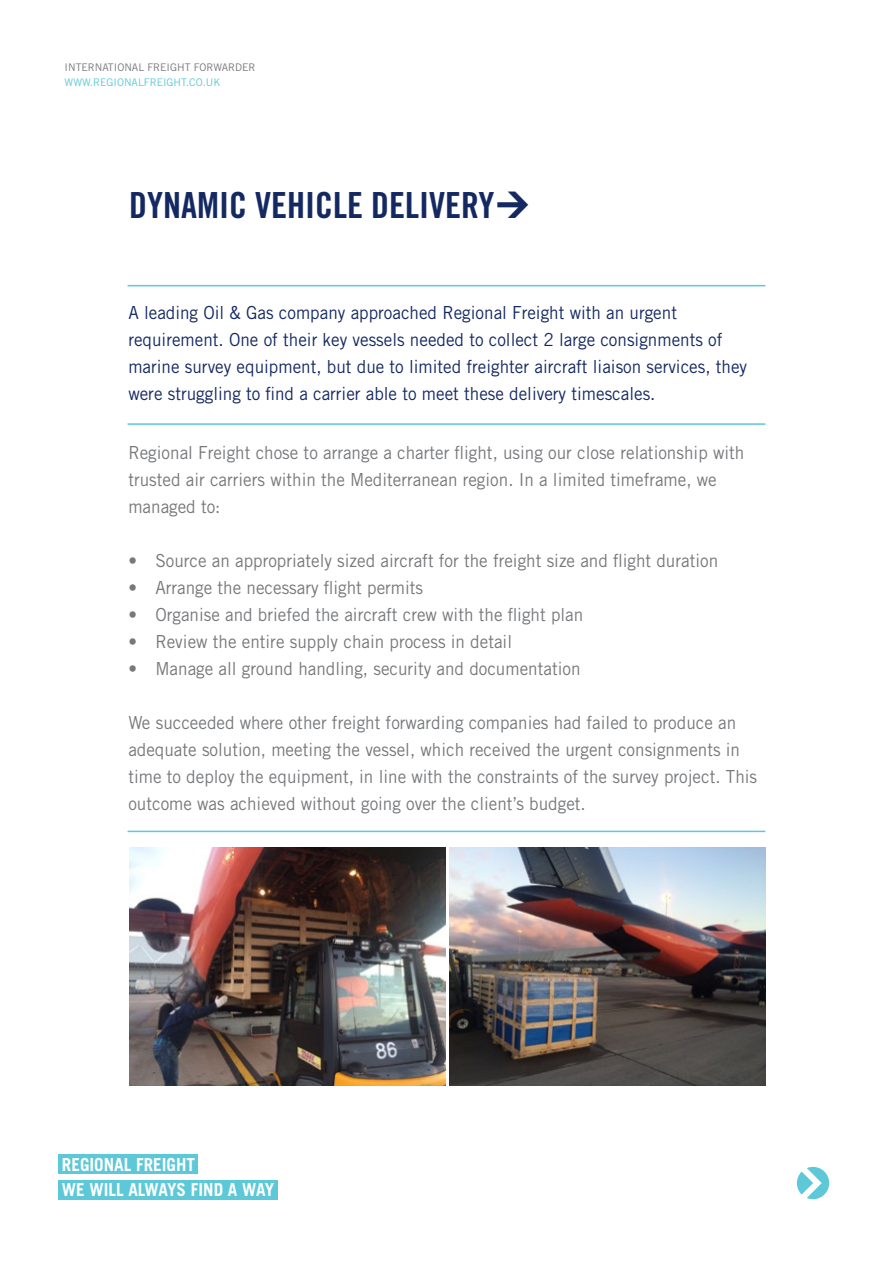
<style>
.page{position:relative;width:893px;height:1263px;background:#fff}
.page>*{position:absolute;margin:0;border:0;box-sizing:border-box;transform-origin:0 0}
.headline_H3{font:36px "Trade Gothic LT Std Bd Cn 20";color:#142862}
.copy_content_12pt{font:18px/27px "Trade Gothic LT Std";color:#76787b;scale:.95 1}
.copy_content_12pt-2{font:18px/27px "Trade Gothic LT Std";color:#142862;scale:.95 1}
.copy_content_12pt-3{font:700 18px "Trade Gothic LT Std";color:#fff;scale:.95 1}
.copy_small_text_7pt{font:10.5px "Trade Gothic LT Std";color:#76787b}
.copy_small_text_7pt-2{font:10.5px "Trade Gothic LT Std";color:#5cc8d8}
</style>
<div class="page">
<div style="left:58px;top:1154px;width:140px;height:20px;background:#5cc8d8"></div>
<div style="left:58px;top:1180px;width:220px;height:19px;background:#5cc8d8"></div>
<svg style="left:797px;top:1167px;width:32px;height:32px"></svg>
<hr style="left:128px;top:423px;width:637px;height:2px;background:#5cc8d8">
<hr style="left:128px;top:831px;width:637px;height:1px;background:#5cc8d8">
<hr style="left:128px;top:285px;width:637px;height:1px;background:#5cc8d8">
<img style="left:129px;top:848px;width:317px;height:237px">
<img style="left:449px;top:848px;width:317px;height:237px">
<p class="copy_small_text_7pt" style="left:65px;top:61px;width:192px">INTERNATIONAL FREIGHT FORWARDER</p>
<p class="copy_small_text_7pt-2" style="left:65px;top:76px;width:157px">WWW.REGIONALFREIGHT.CO.UK</p>
<p class="headline_H3" style="left:129px;top:183px;width:367px">DYNAMIC VEHICLE DELIVERY</p>
<p class="copy_content_12pt-2" style="left:128px;top:298px;width:653px">A leading Oil &amp; Gas company approached Regional Freight with an urgent requirement. One of their key vessels needed to collect 2 large consignments of marine survey equipment, but due to limited freighter aircraft liaison services, they were struggling to find a carrier able to meet these delivery timescales.</p>
<p class="copy_content_12pt" style="left:128px;top:439px;width:650px">Regional Freight chose to arrange a charter flight, using our close relationship with trusted air carriers within the Mediterranean region. In a limited timeframe, we managed to:</p>
<p class="copy_content_12pt" style="left:128px;top:547px;width:622px">• Source an appropriately sized aircraft for the freight size and flight duration</p>
<p class="copy_content_12pt" style="left:128px;top:574px;width:312px">• Arrange the necessary flight permits</p>
<p class="copy_content_12pt" style="left:128px;top:601px;width:480px">• Organise and briefed the aircraft crew with the flight plan</p>
<p class="copy_content_12pt" style="left:128px;top:628px;width:405px">• Review the entire supply chain process in detail</p>
<p class="copy_content_12pt" style="left:128px;top:655px;width:477px">• Manage all ground handling, security and documentation</p>
<p class="copy_content_12pt" style="left:128px;top:709px;width:663px">We succeeded where other freight forwarding companies had failed to produce an adequate solution, meeting the vessel, which received the urgent consignments in time to deploy the equipment, in line with the constraints of the survey project. This outcome was achieved without going over the client’s budget.</p>
<p class="copy_content_12pt-3" style="left:62px;top:1153px;width:142px">REGIONAL FREIGHT</p>
<p class="copy_content_12pt-3" style="left:62px;top:1178px;width:225px">WE WILL ALWAYS FIND A WAY</p>
</div>
